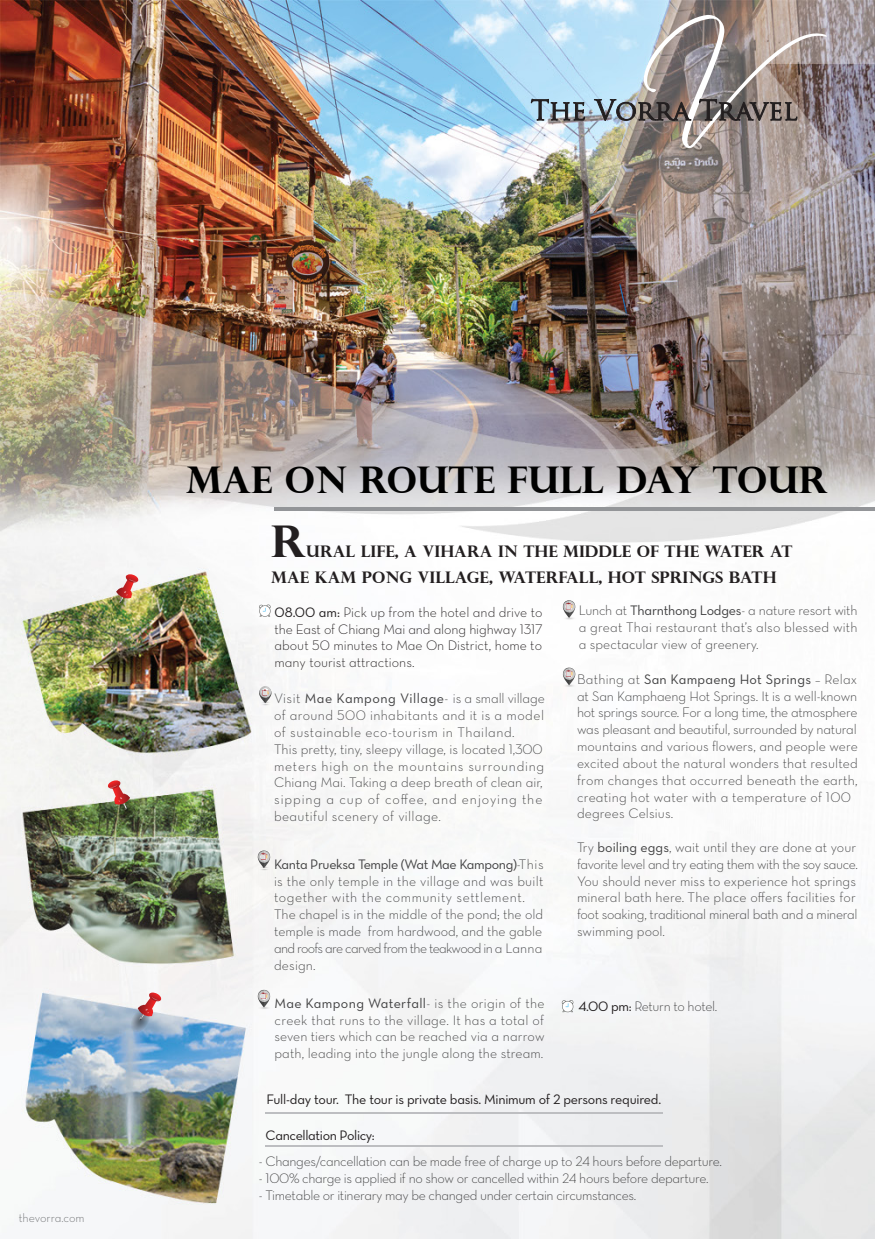
<style>
.page{position:relative;width:875px;height:1239px;background:#fff}
.page>*{position:absolute;margin:0;border:0;box-sizing:border-box;transform-origin:0 0}
.t1{font:700 43.75px "Perpetua Titling";color:#231f20}
.t2{font:700 36.75px "Perpetua Titling";color:#010101}
.t3{font:700 15.92px/26.2px "Perpetua Titling";color:#231f20}
.t4{font:14px/16.8px "Neutra Text Light Alt";color:#414142}
.t5{font:14px/16.8px "Neutra Text Light Alt";letter-spacing:.025em;color:#414142}
.t6{font:14px "Neutra Text Light Alt";letter-spacing:-.025em;color:#414142}
.t7{font:14px/16.8px "Neutra Text Light Alt";color:#231f20;text-align:justify}
.t8{font:14px "Neutra Text Book Alt";letter-spacing:-.02em;color:#231f20}
.t9{font:14px "Neutra Text Book Alt";letter-spacing:.01em;color:#414142}
.t10{font:14px "Neutra Text Book Alt";letter-spacing:-.025em;color:#414142}
.t11{font:12.25px "Neutra Text Light Alt";color:#6d6f71}
.s1{font-family:"Neutra Text Book Alt"}
.s2{font-family:"Neutra Text Light Alt"}
.s3{font-family:"Neutra Text Book Alt";color:#231f20}
</style>
<div class="page">
<img style="left:0;top:0;width:875px;height:1238px">
<svg style="left:110px;top:574px;width:29px;height:41px"></svg>
<svg style="left:107px;top:780px;width:29px;height:41px"></svg>
<svg style="left:130px;top:992px;width:32px;height:40px"></svg>
<hr style="left:266px;top:1144px;width:397px;height:2px;background:#bdbec1">
<svg style="left:259px;top:604px;width:12px;height:12px"></svg>
<svg style="left:562px;top:999px;width:11px;height:13px"></svg>
<svg style="left:530px;top:63px;width:55px;height:63px;background:#a7c6d9"></svg>
<img style="left:594px;top:15px;width:233px;height:133px">
<svg style="left:256px;top:1005px;width:15px;height:4px"></svg>
<svg style="left:258px;top:989px;width:12px;height:18px"></svg>
<svg style="left:562px;top:615px;width:15px;height:5px"></svg>
<svg style="left:563px;top:600px;width:12px;height:17px"></svg>
<hr style="left:266px;top:1112px;width:397px;height:2px;background:#bdbec1">
<svg style="left:258px;top:685px;width:15px;height:20px"></svg>
<svg style="left:256px;top:850px;width:15px;height:20px"></svg>
<svg style="left:569px;top:778px;width:7px;height:18px"></svg>
<svg style="left:562px;top:683px;width:15px;height:4px"></svg>
<svg style="left:563px;top:667px;width:12px;height:18px"></svg>
<hr style="left:275px;top:507px;width:600px;height:3px;background:#939598">
<p class="t11" style="left:19px;top:1209px;width:67px">thevorra.com</p>
<h2 class="t2" style="left:186px;top:456px;width:643px">MAE ON ROUTE FULL DAY TOUR</h2>
<h1 class="t1" style="left:271px;top:513px;width:36px">R</h1>
<p class="t3" style="left:271px;top:537px;width:523px;text-indent:35px">URAL LIFE, A VIHARA IN THE MIDDLE OF THE WATER AT<br>MAE KAM PONG VILLAGE, WATERFALL, HOT SPRINGS BATH</p>
<p class="t7" style="left:275px;top:603px;width:270px"><span class="s1">08.00 am:</span> Pick up from the hotel and drive to the East of Chiang Mai and along highway 1317 about 50 minutes to Mae On District, home to many tourist attractions.</p>
<p class="t4" style="left:579px;top:601px;width:280px;text-align:justify">Lunch at <span class="s1">Tharnthong Lodges</span>- a nature resort with a great Thai restaurant that’s also blessed with a spectacular view of greenery.</p>
<p class="t5" style="left:274px;top:689px;width:272px">Visit <span class="s1">Mae Kampong Village</span>- is a small village of around 500 inhabitants and it is a model of sustainable eco-tourism in Thailand.<br>This pretty, tiny, sleepy village, is located 1,300 meters high on the mountains surrounding Chiang Mai. Taking a deep breath of clean air, sipping a cup of coffee, and enjoying the beautiful scenery of village.</p>
<p class="t10" style="left:274px;top:855px;width:271px">Kanta Prueksa Temple (Wat Mae Kampong)<span class="s2">-This</span></p>
<p class="t4" style="left:274px;top:872px;width:271px">is the only temple in the village and was built together with the community settlement.<br>The chapel is in the middle of the pond; the old temple is made from hardwood, and the gable and roofs are carved from the teakwood in a Lanna design.</p>
<p class="t9" style="left:275px;top:994px;width:272px">Mae Kampong Waterfall<span class="s2">- is the origin of the</span></p>
<p class="t4" style="left:275px;top:1010px;width:272px;text-align:justify">creek that runs to the village. It has a total of seven tiers which can be reached via a narrow path, leading into the jungle along the stream.</p>
<p class="t9" style="left:577px;top:670px;width:282px"><span class="s2">Bathing at</span> San Kampaeng Hot Springs <span class="s2">– Relax</span></p>
<p class="t4" style="left:577px;top:687px;width:282px">at San Kamphaeng Hot Springs. It is a well-known hot springs source. For a long time, the atmosphere was pleasant and beautiful, surrounded by natural mountains and various flowers, and people were excited about the natural wonders that resulted from changes that occurred beneath the earth, creating hot water with a temperature of 100 degrees Celsius.</p>
<p class="t4" style="left:577px;top:838px;width:282px">Try <span class="s1">boiling eggs</span>, wait until they are done at your favorite level and try eating them with the soy sauce.<br>You should never miss to experience hot springs mineral bath here. The place offers facilities for foot soaking, traditional mineral bath and a mineral swimming pool.</p>
<p class="t6" style="left:578px;top:997px;width:141px"><span class="s3">4.00 pm:</span> Return to hotel.</p>
<p class="t8" style="left:266px;top:1089px;width:396px">Full-day tour. The tour is private basis. Minimum of 2 persons required.</p>
<p class="t8" style="left:266px;top:1126px;width:111px">Cancellation Policy:</p>
<p class="t6" style="left:259px;top:1152px;width:464px">- Changes/cancellation can be made free of charge up to 24 hours before departure.</p>
<p class="t6" style="left:259px;top:1169px;width:451px">- 100% charge is applied if no show or cancelled within 24 hours before departure.</p>
<p class="t6" style="left:259px;top:1186px;width:379px">- Timetable or itinerary may be changed under certain circumstances.</p>
</div>
